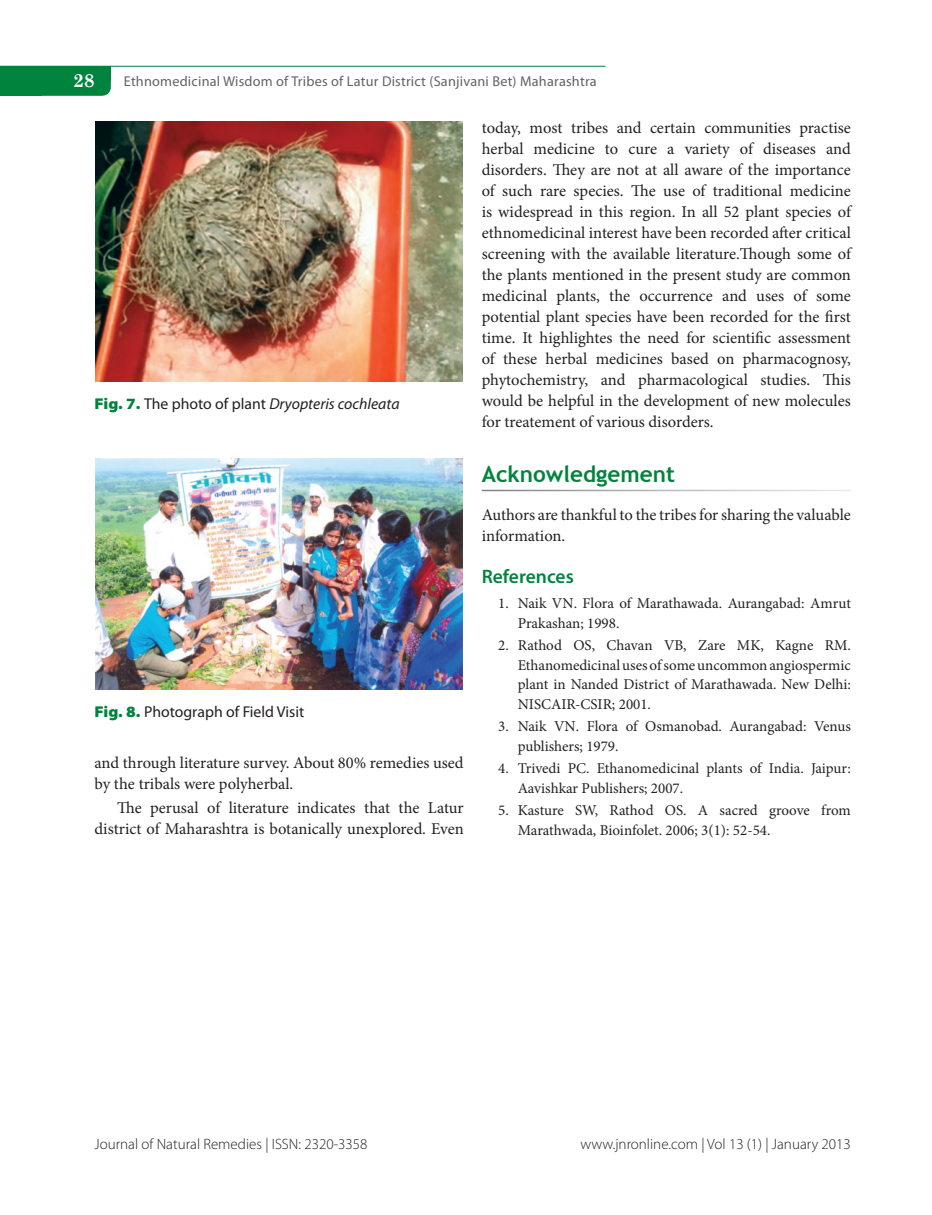
<style>
.page{position:relative;width:932px;height:1215px;background:#fff}
.page>*{position:absolute;margin:0;border:0;box-sizing:border-box;transform-origin:0 0}
.t1{font:700 22.5px "Trebuchet MS";color:#00843d}
.t2{font:600 19.5px "Myriad Pro";color:#00843d}
.t3{font:700 18.75px "Century Schoolbook";color:#fff}
.t4{font:16.5px/21px "Minion Pro";color:#231f20}
.t5{font:italic 15.75px "Myriad Pro";color:#231f20}
.t6{font:15.75px "Myriad Pro";color:#231f20}
.t7{font:15px/19.5px "Minion Pro";color:#231f20}
.t8{font:300 15px "Myriad Pro";color:#231f20}
.t9{font:14.25px "Myriad Pro";letter-spacing:.015em;color:#636366}
.s1{font-weight:900;font-style:normal;font-stretch:semi-expanded;color:#00843d}
.s2{font-style:normal}
.s3{font-weight:900;font-stretch:semi-expanded;color:#00843d}
</style>
<div class="page">
<div style="left:0;top:66px;width:111px;height:30px;background:#00843d;border-radius:9px"></div>
<div style="left:0;top:66px;width:111px;height:15px;background:#00843d"></div>
<div style="left:0;top:81px;width:41px;height:15px;background:#00843d"></div>
<hr style="left:0;top:66px;width:605px;height:1px;background:#00843d">
<img style="left:95px;top:122px;width:368px;height:259px">
<img style="left:95px;top:458px;width:368px;height:231px">
<p class="t3" style="left:73px;top:68px;width:23px">28</p>
<p class="t9" style="left:124px;top:76px;width:474px">Ethnomedicinal Wisdom of Tribes of Latur District (Sanjivani Bet) Maharashtra</p>
<p class="t5" style="left:94px;top:398px;width:306px"><span class="s1">Fig. 7.</span> <span class="s2">The photo of plant</span> Dryopteris cochleata</p>
<p class="t6" style="left:94px;top:706px;width:211px"><span class="s3">Fig. 8.</span> Photograph of Field Visit</p>
<p class="t4" style="left:94px;top:754px;width:370px">and through literature survey. About 80% remedies used by the tribals were polyherbal.</p>
<p class="t4" style="left:94px;top:799px;width:371px;text-align:right">The perusal of literature indicates that the Latur district of Maharashtra is botanically unexplored. Even</p>
<p class="t4" style="left:482px;top:119px;width:371px;text-align:justify">today, most tribes and certain communities practise herbal medicine to cure a variety of diseases and disorders. They are not at all aware of the importance of such rare species. The use of traditional medicine is widespread in this region. In all 52 plant species of ethnomedicinal interest have been recorded after critical screening with the available literature.Though some of the plants mentioned in the present study are common medicinal plants, the occurrence and uses of some potential plant species have been recorded for the first time. It highlightes the need for scientific assessment of these herbal medicines based on pharmacognosy, phytochemistry, and pharmacological studies. This would be helpful in the development of new molecules for treatement of various disorders.</p>
<h1 class="t1" style="left:482px;top:461px;width:195px">Acknowledgement</h1>
<p class="t4" style="left:482px;top:505px;width:370px">Authors are thankful to the tribes for sharing the valuable information.</p>
<p class="t2" style="left:482px;top:569px;width:94px">References</p>
<p class="t7" style="left:518px;top:595px;width:334px;text-indent:-20px">1. Naik VN. Flora of Marathawada. Aurangabad: Amrut<br>Prakashan; 1998.</p>
<p class="t7" style="left:518px;top:637px;width:334px;text-align:justify;text-indent:-20px">2. Rathod OS, Chavan VB, Zare MK, Kagne RM.<br>Ethanomedicinal uses of some uncommon angiospermic plant in Nanded District of Marathawada. New Delhi:<br>NISCAIR-CSIR; 2001.</p>
<p class="t7" style="left:518px;top:718px;width:334px;text-indent:-20px">3. Naik VN. Flora of Osmanobad. Aurangabad: Venus publishers; 1979.</p>
<p class="t7" style="left:518px;top:760px;width:334px;text-indent:-20px">4. Trivedi PC. Ethanomedicinal plants of India. Jaipur:<br>Aavishkar Publishers; 2007.</p>
<p class="t7" style="left:518px;top:802px;width:334px;text-indent:-20px">5. Kasture SW, Rathod OS. A sacred groove from<br>Marathwada, Bioinfolet. 2006; 3(1): 52-54.</p>
<p class="t8" style="left:94px;top:1138px;width:274px">Journal of Natural Remedies | ISSN: 2320-3358</p>
<p class="t8" style="left:580px;top:1138px;width:272px">www.jnronline.com | Vol 13 (1) | January 2013</p>
</div>
